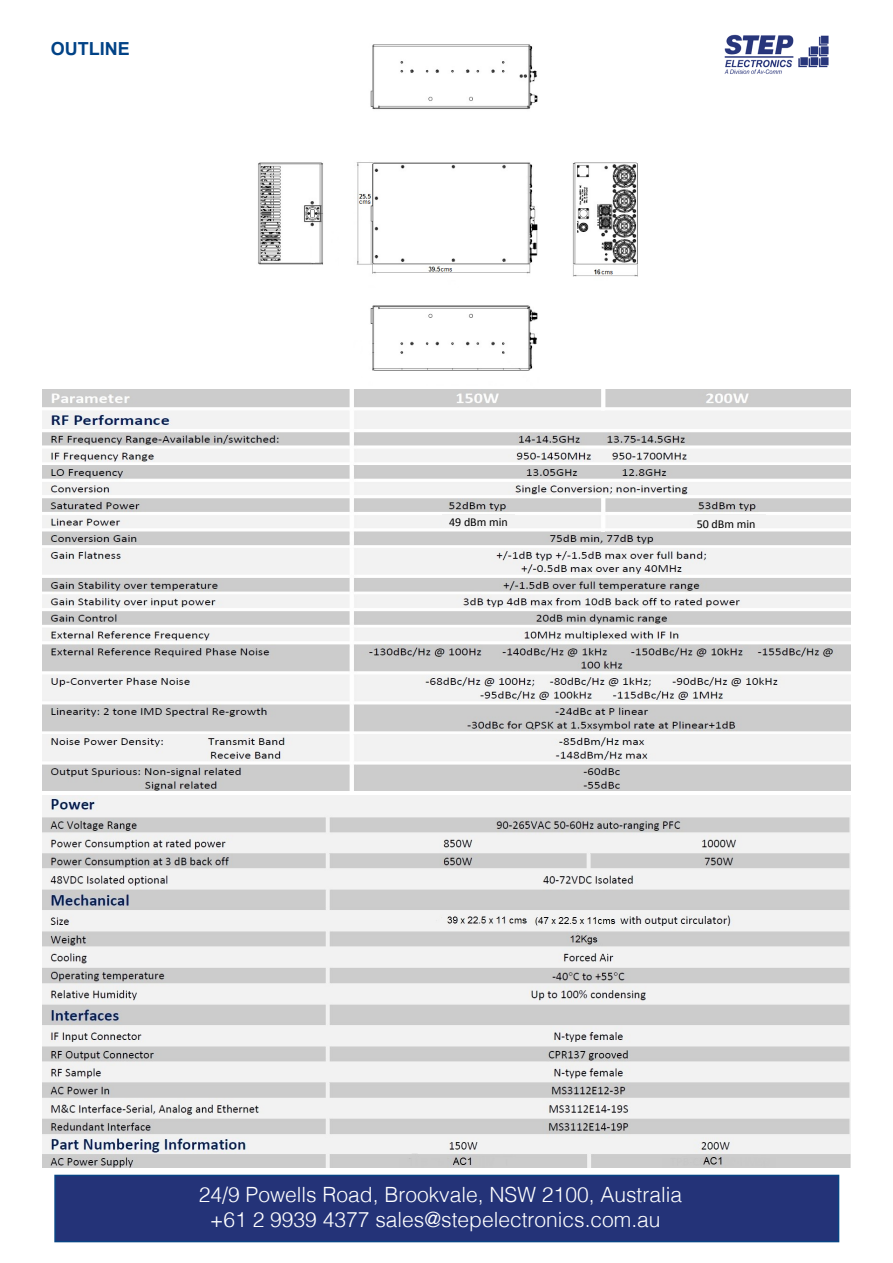
<style>
.page{position:relative;width:893px;height:1263px;background:#fff}
.page>*{position:absolute;margin:0;border:0;box-sizing:border-box;transform-origin:0 0}
.t1{font:300 21px/25.2px "Helvetica";color:#fff;text-align:center}
.t2{font:700 18px "Arial";color:#014286}
.t3{font:12px "Calibri";letter-spacing:-.005em;color:#000}
</style>
<div class="page">
<img style="left:258px;top:44px;width:380px;height:327px">
<img style="left:42px;top:389px;width:808px;height:402px">
<img style="left:42px;top:795px;width:808px;height:372px">
<div style="left:442px;top:514px;width:72px;height:13px;background:#f2f2f2"></div>
<div style="left:693px;top:514px;width:72px;height:13px;background:#f2f2f2"></div>
<img style="left:724px;top:34px;width:105px;height:40px">
<div style="left:54px;top:1175px;width:785px;height:67px;background:#243378;border:2px solid #084484"></div>
<p class="t2" style="left:51px;top:37px;width:81px">OUTLINE</p>
<p class="t3" style="left:449px;top:514px;width:60px">49 dBm min</p>
<p class="t3" style="left:697px;top:516px;width:60px">50 dBm min</p>
<p class="t1" style="left:199px;top:1180px;width:485px">24/9 Powells Road, Brookvale, NSW 2100, Australia +61 2 9939 4377 sales@stepelectronics.com.au</p>
</div>
